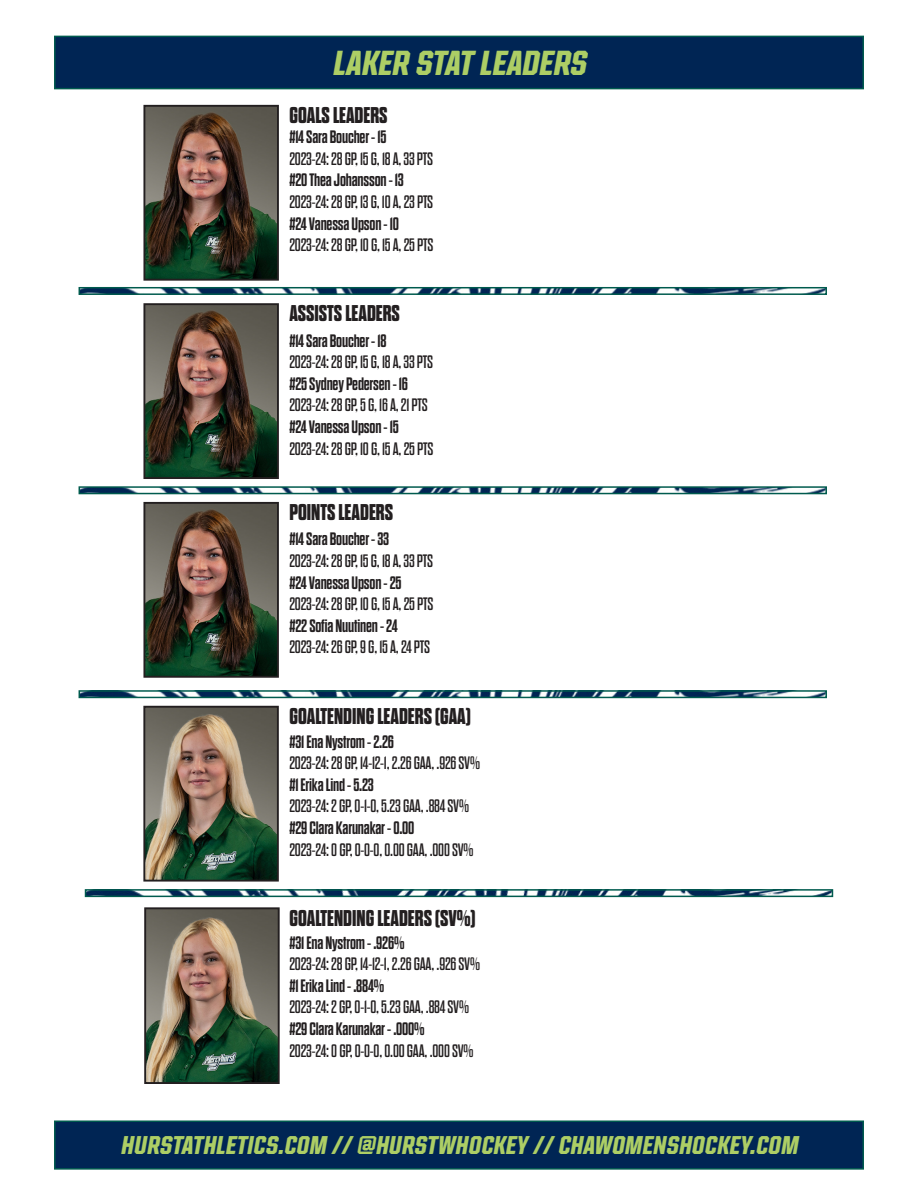
<style>
.page{position:relative;width:918px;height:1188px;background:#fff}
.page>*{position:absolute;margin:0;border:0;box-sizing:border-box;transform-origin:0 0}
.t1{font:34.5px "Legacy";letter-spacing:-.01em;color:#adce65}
.t2{font:25.5px "Legacy";color:#adce65}
.t3{font:700 expanded 22.8px "Dharma Gothic E";color:#231f20}
.t4{font:18px "Dharma Gothic E";letter-spacing:-.01em;color:#231f20}
.t5{font:700 18px "Dharma Gothic E";letter-spacing:-.01em;color:#231f20}
</style>
<div class="page">
<div style="left:54px;top:1120px;width:810px;height:50px;background:#002554;border:2px solid #005b4e"></div>
<div style="left:54px;top:36px;width:810px;height:53px;background:#002554;border:2px solid #005b4e"></div>
<img style="left:146px;top:505px;width:130px;height:170px">
<div style="left:143px;top:502px;width:136px;height:176px;border:2px solid #231f20"></div>
<img style="left:146px;top:306px;width:130px;height:170px">
<div style="left:143px;top:303px;width:136px;height:176px;border:2px solid #231f20"></div>
<img style="left:146px;top:108px;width:130px;height:170px">
<div style="left:143px;top:105px;width:136px;height:176px;border:2px solid #231f20"></div>
<img style="left:147px;top:910px;width:130px;height:171px">
<div style="left:144px;top:907px;width:136px;height:177px;border:2px solid #231f20"></div>
<img style="left:146px;top:709px;width:130px;height:170px">
<div style="left:143px;top:706px;width:136px;height:176px;border:2px solid #231f20"></div>
<img style="left:82px;top:290px;width:742px;height:2px">
<div style="left:79px;top:287px;width:748px;height:8px;border:2px solid #005b4e"></div>
<img style="left:82px;top:489px;width:742px;height:2px">
<div style="left:79px;top:486px;width:748px;height:8px;border:2px solid #005b4e"></div>
<img style="left:82px;top:693px;width:742px;height:2px">
<div style="left:79px;top:690px;width:748px;height:8px;border:2px solid #005b4e"></div>
<img style="left:88px;top:892px;width:742px;height:2px">
<div style="left:85px;top:889px;width:748px;height:8px;border:2px solid #005b4e"></div>
<p class="t1" style="left:332px;top:49px;width:256px">LAKER STAT LEADERS</p>
<p class="t3" style="left:289px;top:103px;width:100px">GOALS LEADERS</p>
<p class="t5" style="left:289px;top:128px;width:98px">#14 Sara Boucher - 15</p>
<p class="t4" style="left:289px;top:150px;width:145px">2023-24: 28 GP, 15 G, 18 A, 33 PTS</p>
<p class="t5" style="left:289px;top:171px;width:116px">#20 Thea Johansson - 13</p>
<p class="t4" style="left:289px;top:193px;width:145px">2023-24: 28 GP, 13 G, 10 A, 23 PTS</p>
<p class="t5" style="left:289px;top:214px;width:111px">#24 Vanessa Upson - 10</p>
<p class="t4" style="left:289px;top:236px;width:145px">2023-24: 28 GP, 10 G, 15 A, 25 PTS</p>
<p class="t3" style="left:289px;top:302px;width:112px">ASSISTS LEADERS</p>
<p class="t5" style="left:289px;top:331px;width:98px">#14 Sara Boucher - 18</p>
<p class="t4" style="left:289px;top:353px;width:145px">2023-24: 28 GP, 15 G, 18 A, 33 PTS</p>
<p class="t5" style="left:289px;top:375px;width:120px">#25 Sydney Pedersen - 16</p>
<p class="t4" style="left:289px;top:396px;width:140px">2023-24: 28 GP, 5 G, 16 A, 21 PTS</p>
<p class="t5" style="left:289px;top:418px;width:111px">#24 Vanessa Upson - 15</p>
<p class="t4" style="left:289px;top:440px;width:145px">2023-24: 28 GP, 10 G, 15 A, 25 PTS</p>
<p class="t3" style="left:289px;top:500px;width:105px">POINTS LEADERS</p>
<p class="t5" style="left:289px;top:530px;width:101px">#14 Sara Boucher - 33</p>
<p class="t4" style="left:289px;top:552px;width:145px">2023-24: 28 GP, 15 G, 18 A, 33 PTS</p>
<p class="t5" style="left:289px;top:573px;width:114px">#24 Vanessa Upson - 25</p>
<p class="t4" style="left:289px;top:595px;width:145px">2023-24: 28 GP, 10 G, 15 A, 25 PTS</p>
<p class="t5" style="left:289px;top:616px;width:110px">#22 Sofia Nuutinen - 24</p>
<p class="t4" style="left:289px;top:638px;width:142px">2023-24: 26 GP, 9 G, 15 A, 24 PTS</p>
<p class="t3" style="left:289px;top:704px;width:183px">GOALTENDING LEADERS (GAA)</p>
<p class="t5" style="left:289px;top:732px;width:106px">#31 Ena Nystrom - 2.26</p>
<p class="t4" style="left:289px;top:754px;width:192px">2023-24: 28 GP, 14-12-1, 2.26 GAA, .926 SV%</p>
<p class="t5" style="left:289px;top:775px;width:86px">#1 Erika Lind - 5.23</p>
<p class="t4" style="left:289px;top:797px;width:181px">2023-24: 2 GP, 0-1-0, 5.23 GAA, .884 SV%</p>
<p class="t5" style="left:289px;top:819px;width:127px">#29 Clara Karunakar - 0.00</p>
<p class="t4" style="left:289px;top:840px;width:186px">2023-24: 0 GP, 0-0-0, 0.00 GAA, .000 SV%</p>
<p class="t3" style="left:289px;top:906px;width:188px">GOALTENDING LEADERS (SV%)</p>
<p class="t5" style="left:289px;top:933px;width:117px">#31 Ena Nystrom - .926%</p>
<p class="t4" style="left:289px;top:955px;width:192px">2023-24: 28 GP, 14-12-1, 2.26 GAA, .926 SV%</p>
<p class="t5" style="left:289px;top:976px;width:96px">#1 Erika Lind - .884%</p>
<p class="t4" style="left:289px;top:998px;width:181px">2023-24: 2 GP, 0-1-0, 5.23 GAA, .884 SV%</p>
<p class="t5" style="left:289px;top:1020px;width:137px">#29 Clara Karunakar - .000%</p>
<p class="t4" style="left:289px;top:1041px;width:186px">2023-24: 0 GP, 0-0-0, 0.00 GAA, .000 SV%</p>
<h2 class="t2" style="left:120px;top:1135px;width:679px">HURSTATHLETICS.COM // @HURSTWHOCKEY // CHAWOMENSHOCKEY.COM</h2>
</div>
